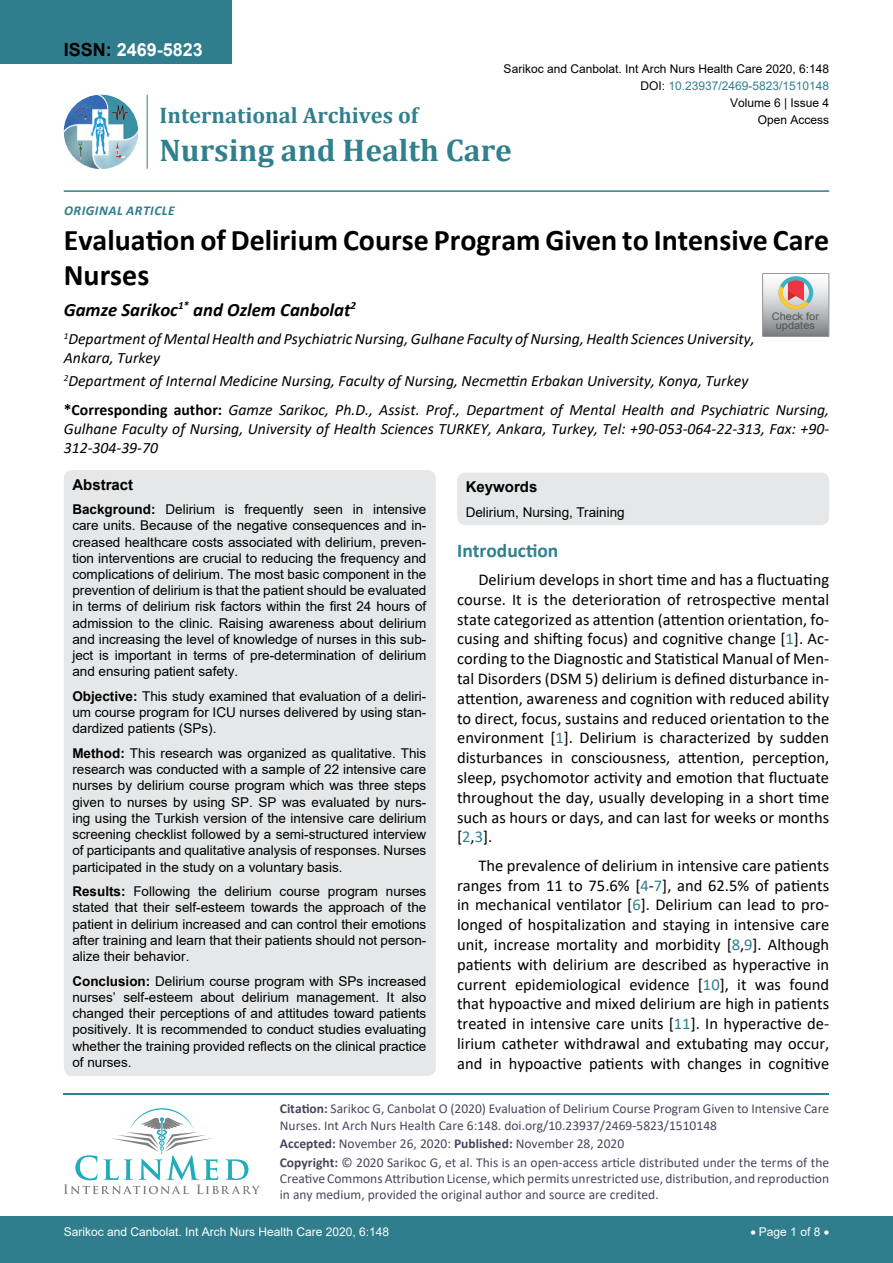
<style>
.page{position:relative;width:893px;height:1263px;background:#fff}
.page>*{position:absolute;margin:0;border:0;box-sizing:border-box;transform-origin:0 0}
.t1{font:700 31.5px "Cambria";color:#30808d}
.t2{font:700 30px/34.5px "Calibri";color:#000}
.t3{font:700 22.5px "Cambria";color:#30808d}
.t4{font:700 19.5px "Calibri";color:#30808d}
.t5{font:italic 700 18.75px "Calibri";color:#000}
.t6{font:700 18px "Arial";color:#fff}
.t7{font:16.5px/19.8px "Calibri";color:#000;text-align:justify}
.t8{font:italic 15.75px/18.9px "Calibri";color:#000}
.t9{font:700 15px "Arial";color:#000}
.t10{font:13.5px/16.2px "Arial";color:#000;text-align:justify}
.t11{font:13.5px/16.2px "Calibri";color:#47475c}
.t12{font:italic 700 13.5px "Calibri";letter-spacing:.04em;color:#307d8d}
.t13{font:12px "Arial";color:#000}
.t14{font:12px "Arial";color:#fff}
.t15{font:12px "Arial";color:#30808d}
.t16{font:10.5px/9px "Arial";color:#535353;text-align:center;scale:1.06 1}
.s1{color:#000}
.s2{font-weight:700;font-style:normal}
.s3{font-weight:700}
.s4{color:#30808d}
</style>
<div class="page">
<hr style="left:64px;top:1093px;width:765px;height:2px;background:#30808d">
<svg style="left:64px;top:1108px;width:196px;height:86px"></svg>
<div style="left:0;top:1217px;width:893px;height:46px;background:#307d8d"></div>
<div style="left:0;top:0;width:231px;height:64px;background:#307d8d"></div>
<img style="left:64px;top:95px;width:74px;height:74px;border-radius:37px">
<hr style="left:147px;top:95px;width:1px;height:74px;background:#307d8d">
<hr style="left:64px;top:190px;width:765px;height:2px;background:#307d8d">
<div style="left:64px;top:470px;width:372px;height:606px;background:#e6e7e8;border-radius:9px"></div>
<div style="left:457px;top:472px;width:372px;height:53px;background:#e6e7e8;border-radius:9px"></div>
<div style="left:762px;top:273px;width:67px;height:64px;border:1px solid #939598"></div>
<svg style="left:763px;top:273px;width:66px;height:63px;background:#bdb6b3"></svg>
<h3 class="t6" style="left:64px;top:37px;width:141px"><span class="s1">ISSN:</span> 2469-5823</h3>
<p class="t13" style="left:504px;top:60px;width:327px">Sarikoc and Canbolat. Int Arch Nurs Health Care 2020, 6:148</p>
<p class="t13" style="left:730px;top:95px;width:101px">Volume 6 | Issue 4</p>
<p class="t15" style="left:640px;top:77px;width:190px"><span class="s1">DOI:</span> 10.23937/2469-5823/1510148</p>
<h3 class="t3" style="left:160px;top:100px;width:260px">International Archives of</h3>
<h1 class="t1" style="left:160px;top:128px;width:354px">Nursing and Health Care</h1>
<p class="t13" style="left:758px;top:112px;width:73px">Open Access</p>
<p class="t12" style="left:64px;top:201px;width:112px">Original Article</p>
<h2 class="t2" style="left:64px;top:222px;width:767px">Evaluation of Delirium Course Program Given to Intensive Care<br>Nurses</h2>
<h3 class="t5" style="left:64px;top:296px;width:294px">Gamze Sarikoc<sup>1*</sup> and Ozlem Canbolat<sup>2</sup></h3>
<p class="t8" style="left:64px;top:329px;width:692px"><sup>1</sup>Department of Mental Health and Psychiatric Nursing, Gulhane Faculty of Nursing, Health Sciences University,<br>Ankara, Turkey</p>
<p class="t8" style="left:64px;top:371px;width:686px"><sup>2</sup>Department of Internal Medicine Nursing, Faculty of Nursing, Necmettin Erbakan University, Konya, Turkey</p>
<p class="t16" style="left:772px;top:312px;width:46px">Check for updates</p>
<p class="t8" style="left:64px;top:400px;width:767px;text-align:justify"><span class="s2">*Corresponding author:</span> Gamze Sarikoc, Ph.D., Assist. Prof., Department of Mental Health and Psychiatric Nursing, Gulhane Faculty of Nursing, University of Health Sciences TURKEY, Ankara, Turkey, Tel: +90-053-064-22-313, Fax: +90- 312-304-39-70</p>
<p class="t9" style="left:72px;top:474px;width:62px">Abstract</p>
<p class="t10" style="left:72px;top:501px;width:355px"><span class="s3">Background:</span> Delirium is frequently seen in intensive care units. Because of the negative consequences and in&shy;creased healthcare costs associated with delirium, preven&shy;tion interventions are crucial to reducing the frequency and complications of delirium. The most basic component in the prevention of delirium is that the patient should be evaluated in terms of delirium risk factors within the first 24 hours of admission to the clinic. Raising awareness about delirium and increasing the level of knowledge of nurses in this sub&shy;ject is important in terms of pre-determination of delirium and ensuring patient safety.</p>
<p class="t10" style="left:72px;top:688px;width:356px"><span class="s3">Objective:</span> This study examined that evaluation of a deliri&shy;um course program for ICU nurses delivered by using stan&shy;dardized patients (SPs).</p>
<p class="t10" style="left:72px;top:745px;width:356px"><span class="s3">Method:</span> This research was organized as qualitative. This research was conducted with a sample of 22 intensive care nurses by delirium course program which was three steps given to nurses by using SP. SP was evaluated by nurs&shy;ing using the Turkish version of the intensive care delirium screening checklist followed by a semi-structured interview of participants and qualitative analysis of responses. Nurses participated in the study on a voluntary basis.</p>
<p class="t10" style="left:72px;top:883px;width:355px"><span class="s3">Results:</span> Following the delirium course program nurses stated that their self-esteem towards the approach of the patient in delirium increased and can control their emotions after training and learn that their patients should not person&shy;alize their behavior.</p>
<p class="t10" style="left:72px;top:973px;width:355px"><span class="s3">Conclusion:</span> Delirium course program with SPs increased nurses’ self-esteem about delirium management. It also changed their perceptions of and attitudes toward patients positively. It is recommended to conduct studies evaluating whether the training provided reflects on the clinical practice of nurses.</p>
<p class="t9" style="left:466px;top:476px;width:73px">Keywords</p>
<p class="t10" style="left:466px;top:504px;width:161px">Delirium, Nursing, Training</p>
<h3 class="t4" style="left:457px;top:536px;width:103px">Introduction</h3>
<p class="t7" style="left:457px;top:569px;width:374px;text-indent:21px">Delirium develops in short time and has a fluctuating course. It is the deterioration of retrospective mental state categorized as attention (attention orientation, fo&shy;cusing and shifting focus) and cognitive change [<span class="s4">1</span>]. Ac&shy;cording to the Diagnostic and Statistical Manual of Men&shy;tal Disorders (DSM 5) delirium is defined disturbance in&shy;attention, awareness and cognition with reduced ability to direct, focus, sustains and reduced orientation to the environment [<span class="s4">1</span>]. Delirium is characterized by sudden disturbances in consciousness, attention, perception, sleep, psychomotor activity and emotion that fluctuate throughout the day, usually developing in a short time such as hours or days, and can last for weeks or months [<span class="s4">2</span>,<span class="s4">3</span>].</p>
<p class="t7" style="left:457px;top:855px;width:374px;text-indent:21px">The prevalence of delirium in intensive care patients ranges from 11 to 75.6% [<span class="s4">4</span>-<span class="s4">7</span>], and 62.5% of patients in mechanical ventilator [<span class="s4">6</span>]. Delirium can lead to pro&shy;longed of hospitalization and staying in intensive care unit, increase mortality and morbidity [<span class="s4">8</span>,<span class="s4">9</span>]. Although patients with delirium are described as hyperactive in current epidemiological evidence [<span class="s4">10</span>], it was found that hypoactive and mixed delirium are high in patients treated in intensive care units [<span class="s4">11</span>]. In hyperactive de&shy;lirium catheter withdrawal and extubating may occur, and in hypoactive patients with changes in cognitive</p>
<p class="t11" style="left:280px;top:1100px;width:551px"><span class="s3">Citation:</span> Sarikoc G, Canbolat O (2020) Evaluation of Delirium Course Program Given to Intensive Care<br>Nurses. Int Arch Nurs Health Care 6:148. doi.org/10.23937/2469-5823/1510148</p>
<p class="t11" style="left:280px;top:1134px;width:551px;line-height:18.6px"><span class="s3">Accepted:</span> November 26, 2020: <span class="s3">Published:</span> November 28, 2020<br><span class="s3">Copyright:</span> © 2020 Sarikoc G, et al. This is an open-access article distributed under the terms of the</p>
<p class="t11" style="left:280px;top:1170px;width:551px">Creative Commons Attribution License, which permits unrestricted use, distribution, and reproduction in any medium, provided the original author and source are credited.</p>
<p class="t14" style="left:64px;top:1223px;width:327px">Sarikoc and Canbolat. Int Arch Nurs Health Care 2020, 6:148</p>
<p class="t14" style="left:750px;top:1223px;width:80px">• Page 1 of 8 •</p>
</div>
